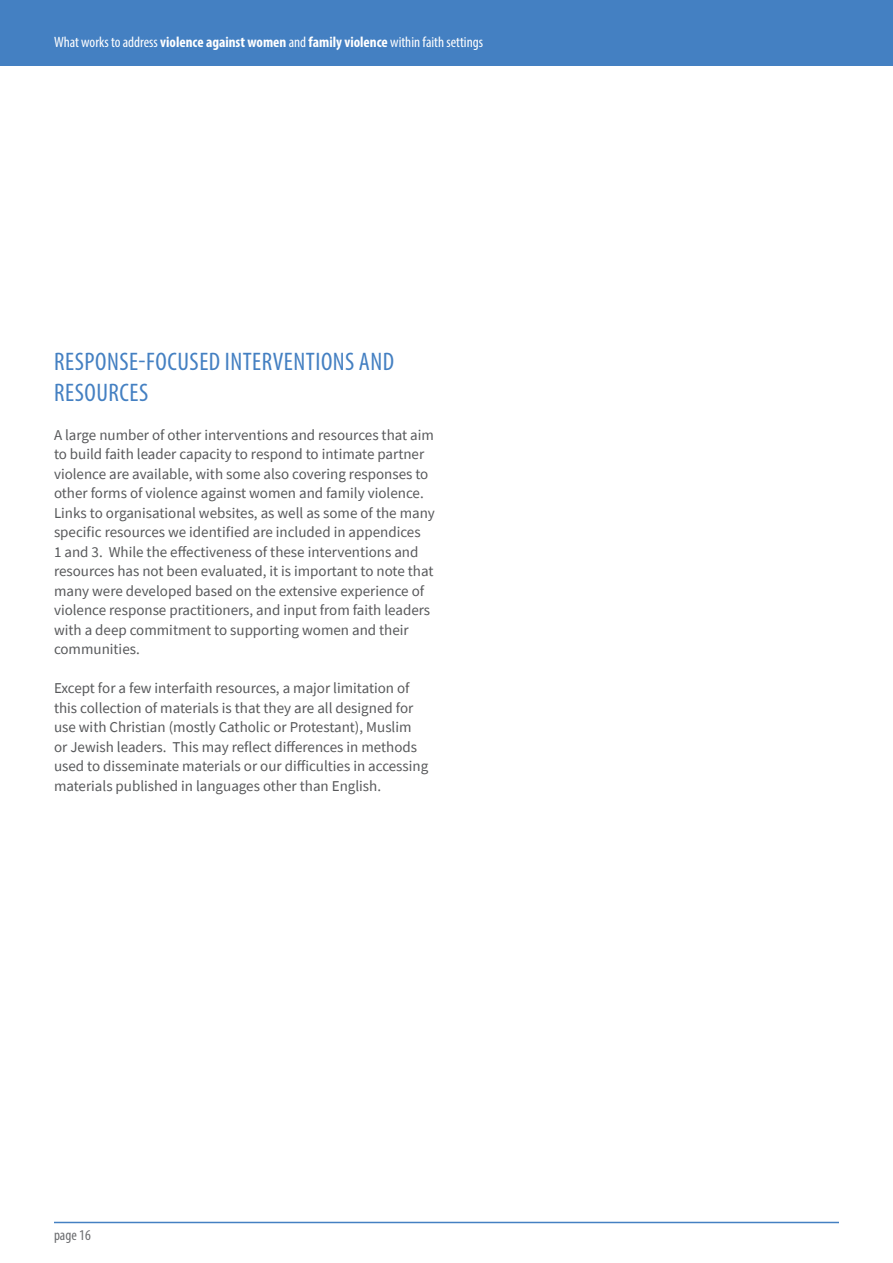
<style>
.page{position:relative;width:893px;height:1263px;background:#fff}
.page>*{position:absolute;margin:0;border:0;box-sizing:border-box;transform-origin:0 0}
.NEW_heading_2{font:condensed 25.5px/30.6px "Myriad Pro";letter-spacing:.02em;color:#4480c2}
.Body_text{font:15px/19.5px "Source Sans Pro";color:#57585a}
.t1{font:condensed 15px "Myriad Pro";color:#fff}
.t2{font:condensed 15px "Myriad Pro";color:#6c6d70}
.s1{font-weight:700}
</style>
<div class="page">
<div style="left:0;top:0;width:893px;height:66px;background:#4480c2"></div>
<hr style="left:54px;top:1222px;width:785px;height:1px;background:#4480c2">
<p class="t1" style="left:54px;top:33px;width:431px">What works to address <span class="s1">violence against women</span> and <span class="s1">family violence</span> within faith settings</p>
<p class="NEW_heading_2" style="left:54px;top:346px;width:342px">RESPONSE-FOCUSED INTERVENTIONS AND<br>RESOURCES</p>
<p class="Body_text" style="left:54px;top:425px;width:382px">A large number of other interventions and resources that aim to build faith leader capacity to respond to intimate partner violence are available, with some also covering responses to other forms of violence against women and family violence.<br>Links to organisational websites, as well as some of the many specific resources we identified are included in appendices<br>1 and 3. While the effectiveness of these interventions and resources has not been evaluated, it is important to note that many were developed based on the extensive experience of violence response practitioners, and input from faith leaders with a deep commitment to supporting women and their communities.</p>
<p class="Body_text" style="left:54px;top:678px;width:376px">Except for a few interfaith resources, a major limitation of this collection of materials is that they are all designed for use with Christian (mostly Catholic or Protestant), Muslim or Jewish leaders. This may reflect differences in methods used to disseminate materials or our difficulties in accessing materials published in languages other than English.</p>
<p class="t2" style="left:54px;top:1226px;width:38px">page 16</p>
</div>
